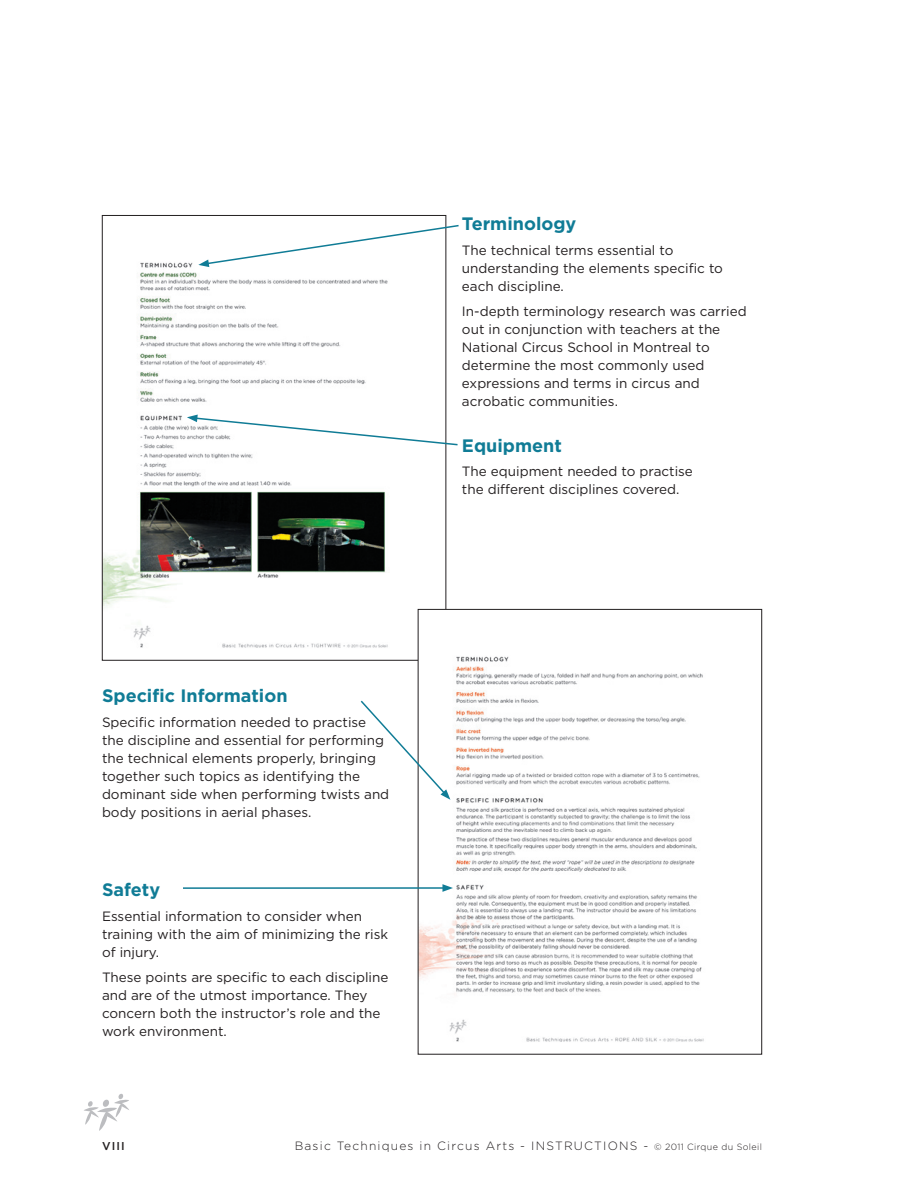
<style>
.page{position:relative;width:918px;height:1188px;background:#fff}
.page>*{position:absolute;margin:0;border:0;box-sizing:border-box;transform-origin:0 0}
.t1{font:700 18px "Gotham";color:#107c96}
.t2{font:13.5px/18px "Gotham";color:#231f20}
.t3{font:300 12px "Gotham";letter-spacing:.1em;color:#231f20}
.t4{font:500 11.4px "Gotham";color:#231f20}
.s1{font-size:9px}
</style>
<div class="page">
<svg style="left:84px;top:1093px;width:45px;height:38px"></svg>
<img style="left:104px;top:262px;width:340px;height:397px">
<img style="left:420px;top:611px;width:284px;height:431px">
<svg style="left:198px;top:224px;width:261px;height:43px"></svg>
<hr style="left:183px;top:887px;width:262px;height:2px;background:#107c96">
<svg style="left:442px;top:884px;width:11px;height:8px"></svg>
<svg style="left:360px;top:699px;width:90px;height:101px"></svg>
<svg style="left:187px;top:415px;width:271px;height:31px"></svg>
<h1 class="t1" style="left:462px;top:213px;width:116px">Terminology</h1>
<p class="t2" style="left:462px;top:241px;width:262px">The technical terms essential to understanding the elements specific to each discipline.</p>
<p class="t2" style="left:462px;top:302px;width:286px">In-depth terminology research was carried out in conjunction with teachers at the National Circus School in Montreal to determine the most commonly used expressions and terms in circus and acrobatic communities.</p>
<h1 class="t1" style="left:462px;top:435px;width:101px">Equipment</h1>
<p class="t2" style="left:462px;top:462px;width:232px">The equipment needed to practise the different disciplines covered.</p>
<h1 class="t1" style="left:102px;top:686px;width:187px">Specific Information</h1>
<p class="t2" style="left:102px;top:713px;width:289px">Specific information needed to practise the discipline and essential for performing the technical elements properly, bringing together such topics as identifying the dominant side when performing twists and body positions in aerial phases.</p>
<h1 class="t1" style="left:102px;top:879px;width:60px">Safety</h1>
<p class="t2" style="left:102px;top:907px;width:288px">Essential information to consider when training with the aim of minimizing the risk of injury.</p>
<p class="t2" style="left:102px;top:968px;width:288px">These points are specific to each discipline and are of the utmost importance. They concern both the instructor’s role and the work environment.</p>
<p class="t4" style="left:102px;top:1139px;width:24px">VIII</p>
<p class="t3" style="left:295px;top:1140px;width:469px">Basic Techniques in Circus Arts - INSTRUCTIONS - <span class="s1">© 2011 Cirque du Soleil</span></p>
</div>
